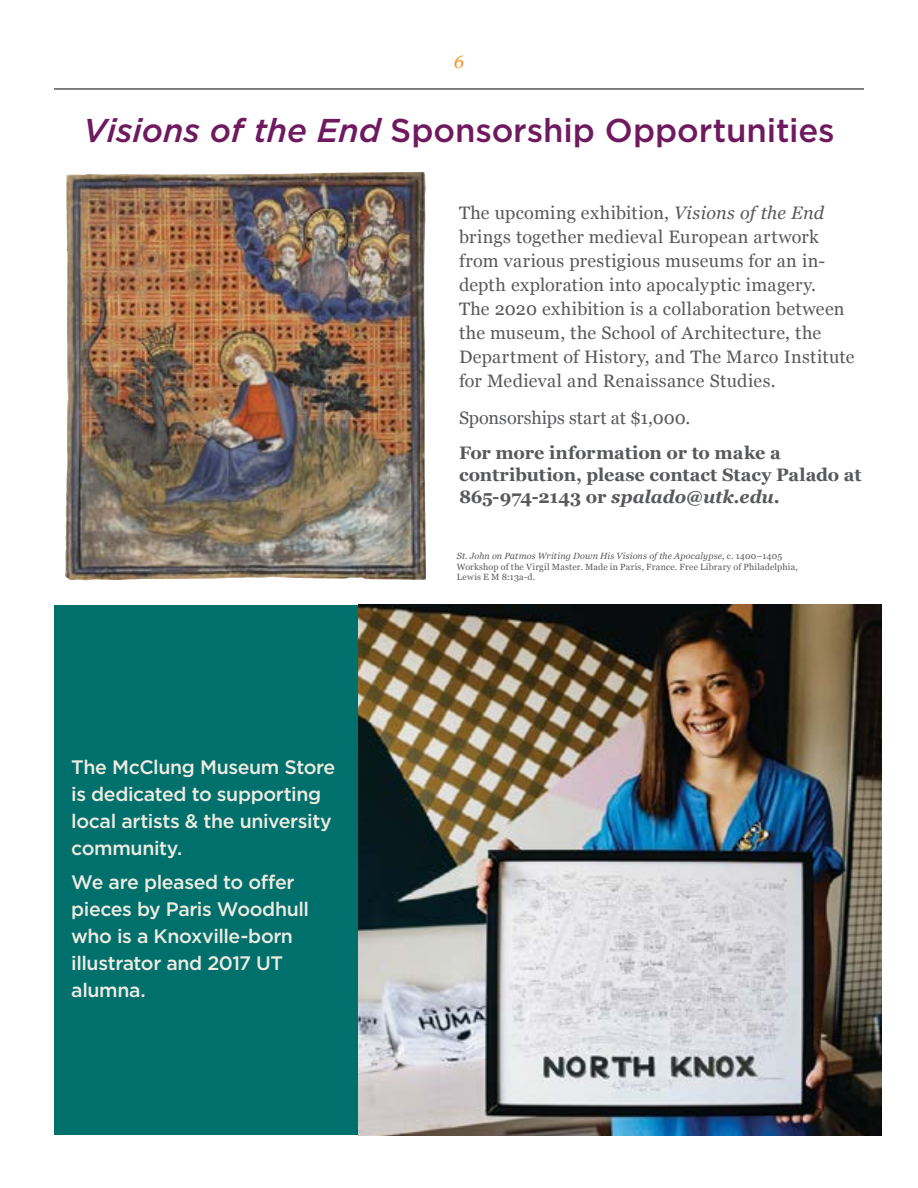
<style>
.page{position:relative;width:918px;height:1188px;background:#fff}
.page>*{position:absolute;margin:0;border:0;box-sizing:border-box;transform-origin:0 0}
.New_Story_Heading{font:500 33px "Gotham";letter-spacing:-.005em;color:#6f1a5f}
.New_Paragraph{font:500 19.5px/27px "Gotham";letter-spacing:-.02em;color:#efebe1}
.New_Paragraph-2{font:18px/24px "Georgia";letter-spacing:.015em;color:#58595b}
.New_Paragraph-3{font:700 18px/21.6px "Georgia";letter-spacing:-.01em;color:#58595b}
.t1{font:italic 18px "Georgia";color:#f7941e}
.New_Paragraph-4{font:9px/10.5px "Georgia";letter-spacing:.025em;color:#58595b}
.New_Paragraph-5{font:italic 9px "Georgia";letter-spacing:.015em;color:#58595b}
.s1{font-style:italic}
.s2{font-style:normal}
</style>
<div class="page">
<div style="left:54px;top:606px;width:827px;height:529px;background:#00706d"></div>
<hr style="left:54px;top:88px;width:810px;height:2px;background:#58595b">
<img style="left:65px;top:172px;width:357px;height:409px">
<img style="left:359px;top:604px;width:522px;height:531px">
<p class="t1" style="left:454px;top:48px;width:12px">6</p>
<p class="New_Story_Heading" style="left:83px;top:109px;width:753px"><span class="s1">Visions of the End</span> Sponsorship Opportunities</p>
<p class="New_Paragraph-2" style="left:459px;top:200px;width:397px">The upcoming exhibition, <span class="s1">Visions of the End </span>brings together medieval European artwork from various prestigious museums for an in&shy;depth exploration into apocalyptic imagery.<br>The 2020 exhibition is a collaboration between the museum, the School of Architecture, the Department of History, and The Marco Institute for Medieval and Renaissance Studies.</p>
<p class="New_Paragraph-2" style="left:459px;top:405px;width:233px">Sponsorships start at $1,000.</p>
<p class="New_Paragraph-3" style="left:459px;top:441px;width:404px">For more information or to make a contribution, please contact Stacy Palado at<br>865-974-2143 or <span class="s1">spalado@utk.edu</span>.</p>
<p class="New_Paragraph" style="left:71px;top:754px;width:266px">The McClung Museum Store is dedicated to supporting local artists &amp; the university community.</p>
<p class="New_Paragraph" style="left:71px;top:869px;width:239px">We are pleased to offer pieces by Paris Woodhull who is a Knoxville-born illustrator and 2017 UT alumna.</p>
<p class="New_Paragraph-5" style="left:457px;top:550px;width:327px">St. John on Patmos Writing Down His Visions of the Apocalypse<span class="s2">, c. 1400–1405</span></p>
<p class="New_Paragraph-4" style="left:457px;top:561px;width:343px">Workshop of the Virgil Master. Made in Paris, France. Free Library of Philadelphia,<br>Lewis E M 8:13a-d.</p>
</div>
